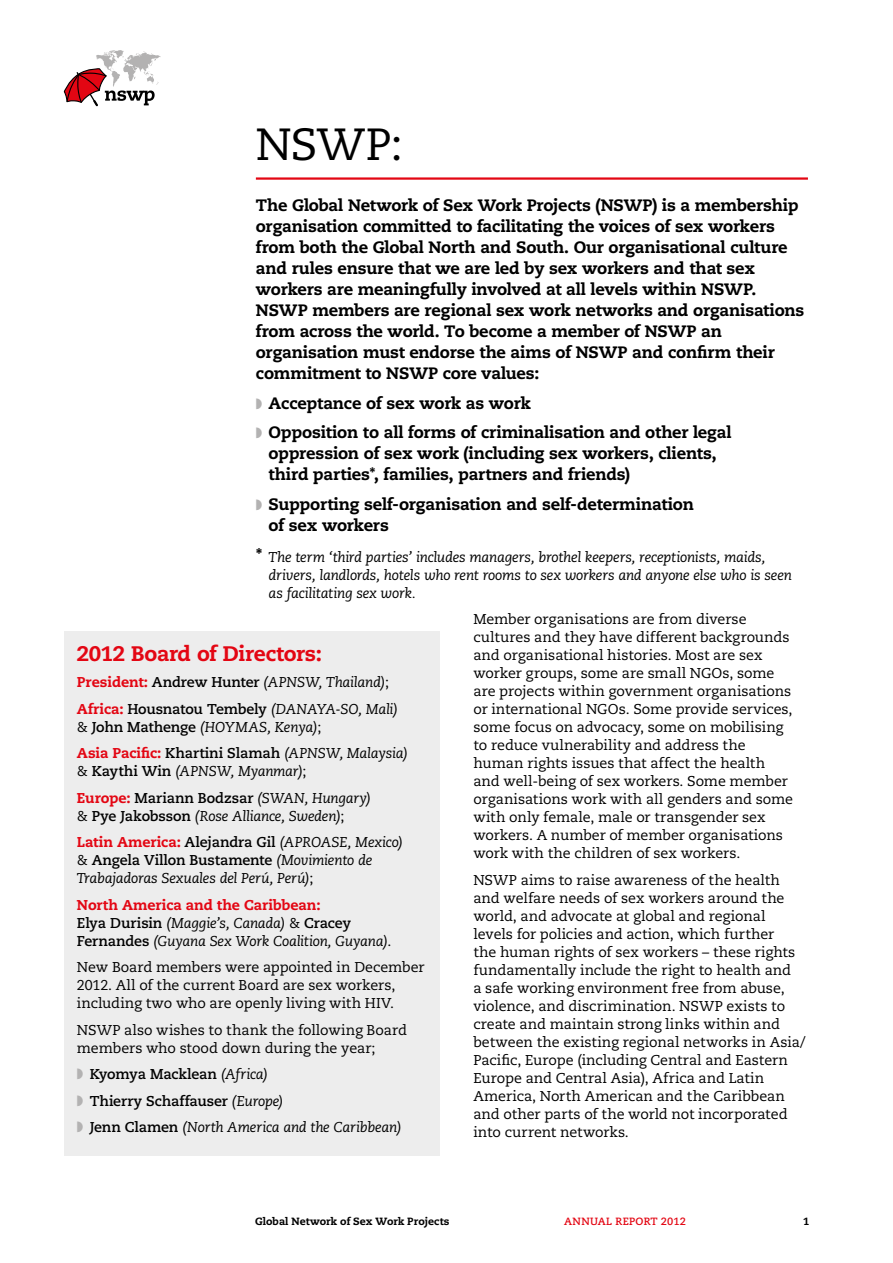
<style>
.page{position:relative;width:893px;height:1263px;background:#fff}
.page>*{position:absolute;margin:0;border:0;box-sizing:border-box;transform-origin:0 0}
.t1{font:45px "Caecilia LT";color:#000}
.t2{font:800 21px "Caecilia LT";letter-spacing:-.015em;color:#e30613}
.t3{font:800 16.5px/21px "Caecilia LT";letter-spacing:-.015em;color:#000}
.t4{font:14.25px/18px "Caecilia LT";letter-spacing:-.005em;color:#000}
.t5{font:italic 14.25px/26.5px "Caecilia LT";letter-spacing:-.015em;color:#000}
.t6{font:800 10.5px "Caecilia LT";color:#000}
.t7{font:700 10.5px "Caecilia LT";letter-spacing:.02em;color:#e30613}
.s1{color:#b3b2b2}
.s2{font-weight:800;font-style:normal;font-size:18px}
.s3{font-weight:800;font-style:normal;color:#e30613}
.s4{font-weight:700;font-style:normal}
.s5{font-style:normal}
</style>
<div class="page">
<svg style="left:63px;top:50px;width:98px;height:57px"></svg>
<hr style="left:256px;top:177px;width:552px;height:3px;background:#e30613">
<div style="left:64px;top:631px;width:375px;height:525px;background:#ededed"></div>
<h1 class="t1" style="left:256px;top:119px;width:149px">NSWP:</h1>
<p class="t3" style="left:256px;top:195px;width:550px">The Global Network of Sex Work Projects (NSWP) is a membership organisation committed to facilitating the voices of sex workers from both the Global North and South. Our organisational culture and rules ensure that we are led by sex workers and that sex workers are meaningfully involved at all levels within NSWP.<br>NSWP members are regional sex work networks and organisations from across the world. To become a member of NSWP an organisation must endorse the aims of NSWP and confirm their commitment to NSWP core values:</p>
<p class="t3" style="left:256px;top:388px;width:477px;line-height:29.5px"><span class="s1">◗</span> Acceptance of sex work as work<br><span class="s1">◗</span> Opposition to all forms of criminalisation and other legal</p>
<p class="t3" style="left:269px;top:443px;width:449px">oppression of sex work (including sex workers, clients, third parties*, families, partners and friends)</p>
<p class="t3" style="left:269px;top:493px;width:427px;text-indent:-13px"><span class="s1">◗</span> Supporting self-organisation and self-determination of sex workers</p>
<p class="t5" style="left:269px;top:548px;width:525px;line-height:18px;text-indent:-13px"><span class="s2">*</span> The term ‘third parties’ includes managers, brothel keepers, receptionists, maids, drivers, landlords, hotels who rent rooms to sex workers and anyone else who is seen as facilitating sex work.</p>
<p class="t4" style="left:473px;top:611px;width:321px">Member organisations are from diverse cultures and they have different backgrounds and organisational histories. Most are sex worker groups, some are small NGOs, some are projects within government organisations or international NGOs. Some provide services, some focus on advocacy, some on mobilising to reduce vulnerability and address the human rights issues that affect the health and well-being of sex workers. Some member organisations work with all genders and some with only female, male or transgender sex workers. A number of member organisations work with the children of sex workers.</p>
<p class="t4" style="left:473px;top:871px;width:334px">NSWP aims to raise awareness of the health and welfare needs of sex workers around the world, and advocate at global and regional levels for policies and action, which further<br>the human rights of sex workers – these rights fundamentally include the right to health and<br>a safe working environment free from abuse, violence, and discrimination. NSWP exists to create and maintain strong links within and between the existing regional networks in Asia/ Pacific, Europe (including Central and Eastern Europe and Central Asia), Africa and Latin America, North American and the Caribbean and other parts of the world not incorporated into current networks.</p>
<h2 class="t2" style="left:77px;top:640px;width:247px">2012 Board of Directors:</h2>
<p class="t5" style="left:77px;top:669px;width:323px"><span class="s3">President:</span> <span class="s4">Andrew Hunter</span> (APNSW, Thailand)<span class="s5">;<br></span><span class="s3">Africa:</span> <span class="s4">Housnatou Tembely</span> (DANAYA-SO, Mali)</p>
<p class="t5" style="left:77px;top:714px;width:333px"><span class="s5">&amp;</span> <span class="s4">John Mathenge</span> (HOYMAS, Kenya)<span class="s5">;<br></span><span class="s3">Asia Pacific:</span> <span class="s4">Khartini Slamah</span> (APNSW, Malaysia)</p>
<p class="t5" style="left:77px;top:758px;width:296px"><span class="s5">&amp;</span> <span class="s4">Kaythi Win</span> (APNSW, Myanmar)<span class="s5">;<br></span><span class="s3">Europe:</span> <span class="s4">Mariann Bodzsar</span> (SWAN, Hungary)</p>
<p class="t5" style="left:77px;top:803px;width:328px"><span class="s5">&amp;</span> <span class="s4">Pye Jakobsson</span> (Rose Alliance, Sweden)<span class="s5">;<br></span><span class="s3">Latin America:</span> <span class="s4">Alejandra Gil</span> (APROASE, Mexico)</p>
<p class="t5" style="left:77px;top:851px;width:297px;line-height:18px"><span class="s5">&amp;</span> <span class="s4">Angela Villon Bustamente</span> (Movimiento de<br>Trabajadoras Sexuales del Perú, Perú)<span class="s5">;</span></p>
<p class="t5" style="left:77px;top:896px;width:316px;line-height:18px"><span class="s3">North America and the Caribbean:<br></span><span class="s4">Elya Durisin</span> (Maggie’s, Canada) <span class="s5">&amp;</span> <span class="s4">Cracey<br>Fernandes</span> (Guyana Sex Work Coalition, Guyana)<span class="s5">.</span></p>
<p class="t4" style="left:77px;top:958px;width:349px">New Board members were appointed in December<br>2012. All of the current Board are sex workers, including two who are openly living with HIV.</p>
<p class="t4" style="left:77px;top:1021px;width:332px">NSWP also wishes to thank the following Board members who stood down during the year;</p>
<p class="t5" style="left:77px;top:1061px;width:326px"><span class="s1">◗</span> <span class="s4">Kyomya Macklean</span> (Africa)<br><span class="s1">◗</span> <span class="s4">Thierry Schaffauser</span> (Europe)<br><span class="s1">◗</span> <span class="s4">Jenn Clamen</span> (North America and the Caribbean)</p>
<p class="t6" style="left:255px;top:1215px;width:196px">Global Network of Sex Work Projects</p>
<p class="t7" style="left:564px;top:1215px;width:123px">annual report 2012</p>
<p class="t6" style="left:803px;top:1215px;width:8px">1</p>
</div>
